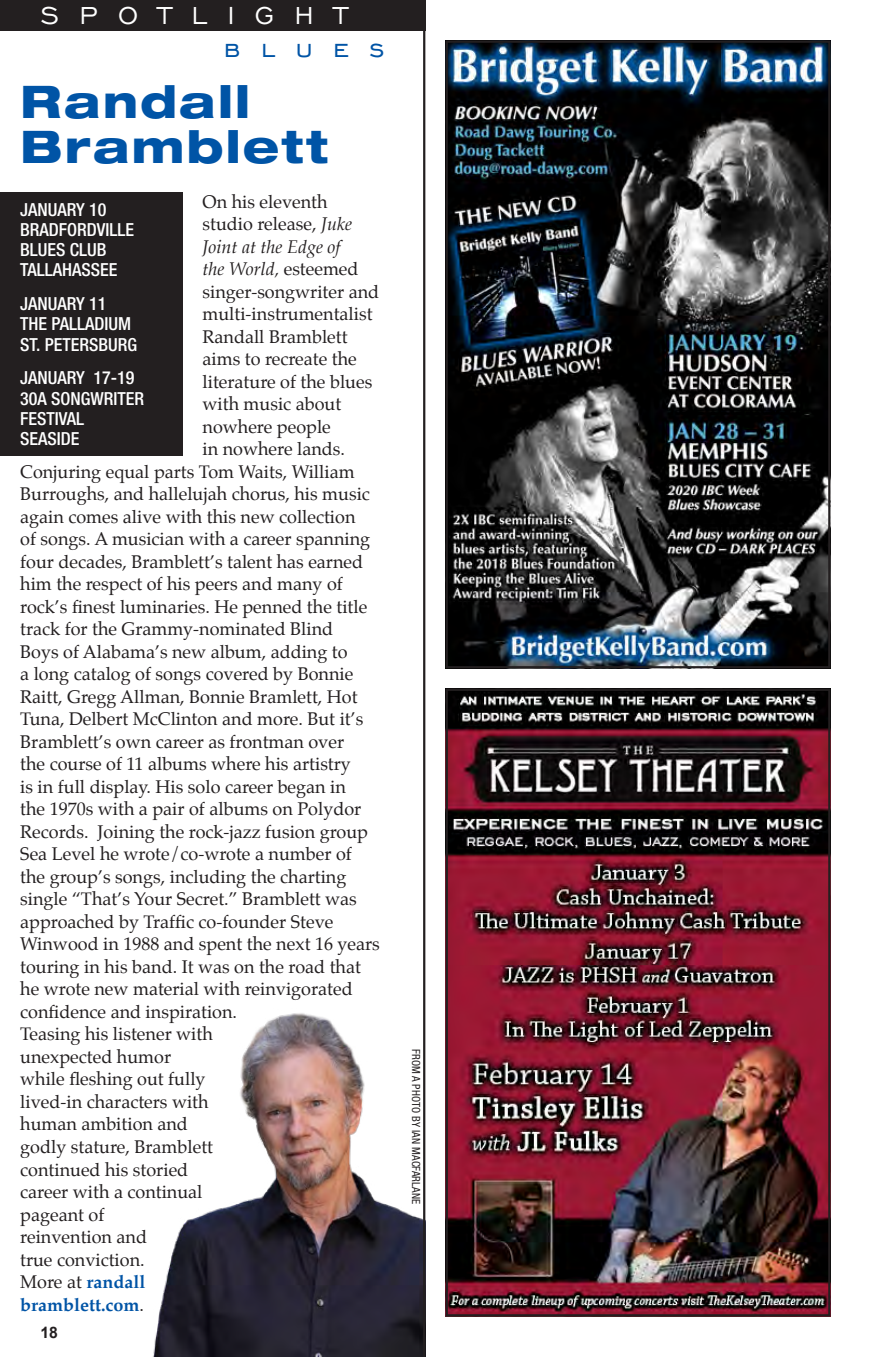
<style>
.page{position:relative;width:871px;height:1357px;background:#fff}
.page>*{position:absolute;margin:0;border:0;box-sizing:border-box;transform-origin:0 0}
.t1{font:800 expanded 45px/45px "Helvetica Neue";letter-spacing:.05em;color:#0054a6}
.t2{font:31.5px "Engravers Gothic BT";letter-spacing:.64em;color:#fff}
.t3{font:31.5px "Engravers Gothic BT";letter-spacing:.64em;color:#0054a6}
.t4{font:18px "Palatino";color:#231f20}
.t5{font:500 condensed 18px/20.2px "Helvetica Neue";color:#fff}
.t6{font:italic 18px "Palatino";color:#231f20}
.t7{font:700 18px "Palatino";color:#0054a6}
.t8{font:700 15.75px "Arial";color:#231f20}
.t9{font:condensed 11.25px "Helvetica Neue";letter-spacing:.01em;color:#231f20}
.s1{font-style:italic}
.s2{font-style:normal}
.s3{font-weight:400;color:#231f20}
</style>
<div class="page">
<div style="left:0;top:192px;width:182px;height:264px;background:#231f20"></div>
<div style="left:0;top:0;width:425px;height:30px;background:#231f20"></div>
<img style="left:449px;top:691px;width:378px;height:622px">
<div style="left:446px;top:688px;width:384px;height:628px;border:2px solid #231f20"></div>
<img style="left:449px;top:43px;width:378px;height:622px">
<div style="left:446px;top:40px;width:384px;height:628px;border:2px solid #231f20"></div>
<img style="left:152px;top:1013px;width:271px;height:344px">
<hr style="left:423px;top:0;width:2px;height:1357px;background:#231f20">
<h2 class="t2" style="left:40px;top:-2px;width:308px">SPOTLIGHT</h2>
<h2 class="t3" style="left:224px;top:31px;width:162px">blues</h2>
<h1 class="t1" style="left:20px;top:78px;width:310px">Randall<br>Bramblett</h1>
<p class="t4" style="left:202px;top:187px;width:127px">On his eleventh</p>
<p class="t4" style="left:202px;top:209px;width:151px">studio release, <span class="s1">Juke</span></p>
<p class="t6" style="left:202px;top:232px;width:139px">Joint at the Edge of</p>
<p class="t6" style="left:202px;top:255px;width:158px">the World, <span class="s2">esteemed</span></p>
<p class="t4" style="left:202px;top:277px;width:178px">singer-songwriter and</p>
<p class="t4" style="left:202px;top:299px;width:171px">multi-instrumentalist</p>
<p class="t4" style="left:202px;top:322px;width:147px">Randall Bramblett</p>
<p class="t4" style="left:202px;top:344px;width:156px">aims to recreate the</p>
<p class="t4" style="left:202px;top:367px;width:171px">literature of the blues</p>
<p class="t4" style="left:202px;top:389px;width:140px">with music about</p>
<p class="t4" style="left:202px;top:412px;width:130px">nowhere people</p>
<p class="t4" style="left:202px;top:434px;width:144px">in nowhere lands.</p>
<p class="t4" style="left:20px;top:457px;width:336px">Conjuring equal parts Tom Waits, William</p>
<p class="t4" style="left:20px;top:479px;width:351px">Burroughs, and hallelujah chorus, his music</p>
<p class="t4" style="left:20px;top:502px;width:337px">again comes alive with this new collection</p>
<p class="t4" style="left:20px;top:524px;width:351px">of songs. A musician with a career spanning</p>
<p class="t4" style="left:20px;top:547px;width:344px">four decades, Bramblett’s talent has earned</p>
<p class="t4" style="left:20px;top:569px;width:324px">him the respect of his peers and many of</p>
<p class="t4" style="left:20px;top:592px;width:348px">rock’s finest luminaries. He penned the title</p>
<p class="t4" style="left:20px;top:614px;width:314px">track for the Grammy-nominated Blind</p>
<p class="t4" style="left:20px;top:637px;width:329px">Boys of Alabama’s new album, adding to</p>
<p class="t4" style="left:20px;top:659px;width:335px">a long catalog of songs covered by Bonnie</p>
<p class="t4" style="left:20px;top:682px;width:339px">Raitt, Gregg Allman, Bonnie Bramlett, Hot</p>
<p class="t4" style="left:20px;top:704px;width:345px">Tuna, Delbert McClinton and more. But it’s</p>
<p class="t4" style="left:20px;top:727px;width:325px">Bramblett’s own career as frontman over</p>
<p class="t4" style="left:20px;top:749px;width:332px">the course of 11 albums where his artistry</p>
<p class="t4" style="left:20px;top:772px;width:327px">is in full display. His solo career began in</p>
<p class="t4" style="left:20px;top:794px;width:342px">the 1970s with a pair of albums on Polydor</p>
<p class="t4" style="left:20px;top:817px;width:349px">Records. Joining the rock-jazz fusion group</p>
<p class="t4" style="left:20px;top:839px;width:333px">Sea Level he wrote/co-wrote a number of</p>
<p class="t4" style="left:20px;top:862px;width:328px">the group’s songs, including the charting</p>
<p class="t4" style="left:20px;top:884px;width:338px">single “That’s Your Secret.” Bramblett was</p>
<p class="t4" style="left:20px;top:907px;width:315px">approached by Traffic co-founder Steve</p>
<p class="t4" style="left:20px;top:929px;width:361px">Winwood in 1988 and spent the next 16 years</p>
<p class="t4" style="left:20px;top:952px;width:342px">touring in his band. It was on the road that</p>
<p class="t4" style="left:20px;top:974px;width:334px">he wrote new material with reinvigorated</p>
<p class="t4" style="left:20px;top:997px;width:218px">confidence and inspiration.</p>
<p class="t4" style="left:20px;top:1019px;width:194px">Teasing his listener with</p>
<p class="t4" style="left:20px;top:1042px;width:152px">unexpected humor</p>
<p class="t4" style="left:20px;top:1064px;width:187px">while fleshing out fully</p>
<p class="t4" style="left:20px;top:1087px;width:190px">lived-in characters with</p>
<p class="t4" style="left:20px;top:1109px;width:169px">human ambition and</p>
<p class="t4" style="left:20px;top:1132px;width:194px">godly stature, Bramblett</p>
<p class="t4" style="left:20px;top:1154px;width:169px">continued his storied</p>
<p class="t4" style="left:20px;top:1177px;width:184px">career with a continual</p>
<p class="t4" style="left:20px;top:1199px;width:86px">pageant of</p>
<p class="t4" style="left:20px;top:1222px;width:128px">reinvention and</p>
<p class="t4" style="left:20px;top:1244px;width:126px">true conviction.</p>
<p class="t7" style="left:20px;top:1266px;width:127px"><span class="s3">More at</span> randall</p>
<p class="t7" style="left:20px;top:1289px;width:125px">bramblett.com<span class="s3">.</span></p>
<p class="t5" style="left:20px;top:199px;width:115px">JANUARY 10<br>BRADFORDVILLE<br>BLUES CLUB<br>TALLAHASSEE</p>
<p class="t5" style="left:20px;top:293px;width:118px">JANUARY 11<br>THE PALLADIUM<br>ST. PETERSBURG</p>
<p class="t5" style="left:20px;top:367px;width:125px">JANUARY 17-19<br>30A SONGWRITER<br>FESTIVAL<br>SEASIDE</p>
<p class="t8" style="left:40px;top:1322px;width:19px">18</p>
<p class="t9" style="left:422px;top:1048px;width:157px;rotate:90deg">FROM A PHOTO BY IAN MACFARLANE</p>
</div>
